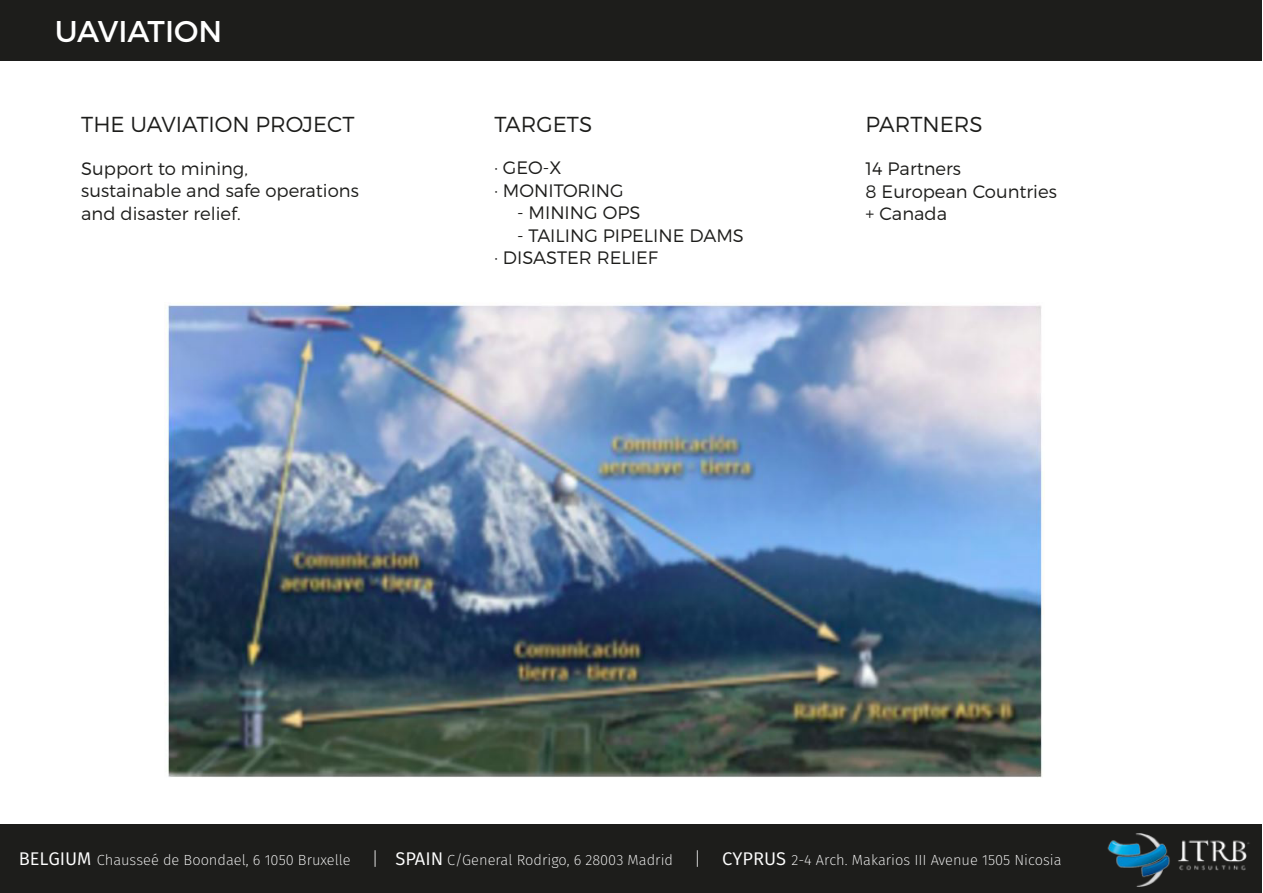
<style>
.page{position:relative;width:1263px;height:893px;background:#fff}
.page>*{position:absolute;margin:0;border:0;box-sizing:border-box;transform-origin:0 0}
.t1{font:30px "Montserrat";color:#fff}
.t2{font:300 21.75px "Montserrat";color:#1d1d1b}
.t3{font:300 18px/22.5px "Montserrat";color:#1d1d1b}
.t4{font:200 14.7px "Fira Sans";color:#fff}
.s1{font-weight:400;font-size:18.3px}
.s2{font-size:18.3px}
</style>
<div class="page">
<div style="left:0;top:0;width:1262px;height:60px;background:#1d1d1b"></div>
<img style="left:166px;top:303px;width:876px;height:475px">
<div style="left:0;top:825px;width:1262px;height:68px;background:#1d1d1b"></div>
<img style="left:1098px;top:824px;width:163px;height:63px">
<h1 class="t1" style="left:55px;top:12px;width:169px">UAVIATION</h1>
<p class="t2" style="left:81px;top:111px;width:275px">THE UAVIATION PROJECT</p>
<p class="t2" style="left:494px;top:111px;width:99px">TARGETS</p>
<p class="t3" style="left:494px;top:156px;width:131px">· GEO-X<br>· MONITORING</p>
<p class="t3" style="left:517px;top:201px;width:125px">- MINING OPS</p>
<p class="t3" style="left:494px;top:224px;width:251px;text-indent:22px">- TAILING PIPELINE DAMS · DISASTER RELIEF</p>
<p class="t3" style="left:81px;top:157px;width:279px">Support to mining,<br>sustainable and safe operations and disaster relief.</p>
<p class="t2" style="left:865px;top:111px;width:119px">PARTNERS</p>
<p class="t3" style="left:865px;top:157px;width:193px">14 Partners<br>8 European Countries + Canada</p>
<p class="t4" style="left:19px;top:850px;width:1044px"><span class="s1">BELGIUM</span> Chausseé de Boondael, 6 1050 Bruxelle <span class="s2">|</span> <span class="s1">SPAIN</span> C/General Rodrigo, 6 28003 Madrid <span class="s2">|</span> <span class="s1">CYPRUS</span> 2-4 Arch. Makarios III Avenue 1505 Nicosia</p>
</div>
